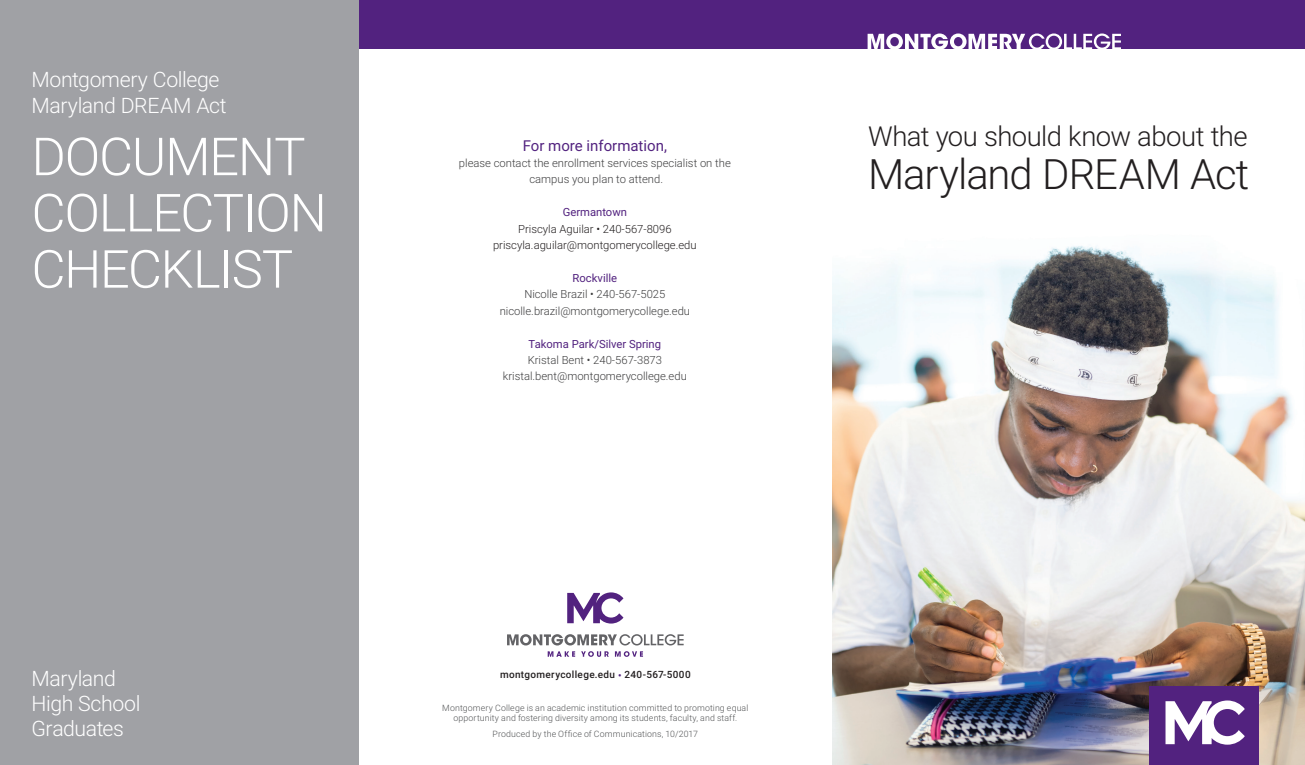
<style>
.page{position:relative;width:1305px;height:765px;background:#fff}
.page>*{position:absolute;margin:0;border:0;box-sizing:border-box;transform-origin:0 0}
.t1{font:300 52.5px/56.2px "Roboto";letter-spacing:-.025em;color:#fff}
.t2{font:300 41.88px "Roboto";letter-spacing:-.025em;color:#231f20}
.t3{font:300 27.5px "Roboto";letter-spacing:-.02em;color:#231f20}
.t4{font:300 21.25px/25px "Roboto";letter-spacing:-.02em;color:#fff}
.t5{font:15px "Roboto";color:#52227f}
.t6{font:300 11.25px/16.2px "Roboto";color:#3e3e3f;text-align:center}
.t7{font:300 11.25px/16.2px "Roboto";color:#231f20;text-align:center}
.t8{font:500 10px "Roboto";letter-spacing:.035em;color:#231f20}
.t9{font:300 8.75px/10px "Roboto";letter-spacing:.015em;color:#545557;text-align:center}
.s1{font-weight:400;color:#52227f}
.s2{color:#52227f}
</style>
<div class="page">
<div style="left:358px;top:0;width:947px;height:49px;background:#52227f"></div>
<img style="left:832px;top:245px;width:473px;height:520px">
<svg style="left:868px;top:34px;width:253px;height:15px"></svg>
<div style="left:1149px;top:686px;width:110px;height:79px;background:#52227f"></div>
<svg style="left:1166px;top:701px;width:79px;height:44px"></svg>
<div style="left:0;top:0;width:358px;height:765px;background:#a0a1a5"></div>
<svg style="left:567px;top:592px;width:56px;height:32px"></svg>
<svg style="left:507px;top:634px;width:177px;height:23px"></svg>
<p class="t4" style="left:32px;top:66px;width:197px;line-height:26.2px">Montgomery College<br>Maryland DREAM Act</p>
<p class="t1" style="left:32px;top:126px;width:297px">DOCUMENT<br>COLLECTION<br>CHECKLIST</p>
<p class="t4" style="left:32px;top:665px;width:110px">Maryland<br>High School<br>Graduates</p>
<p class="t5" style="left:523px;top:135px;width:146px">For more information,</p>
<p class="t6" style="left:459px;top:154px;width:273px">please contact the enrollment services specialist on the campus you plan to attend.</p>
<p class="t7" style="left:493px;top:204px;width:205px"><span class="s1">Germantown<br></span>Priscyla Aguilar • 240-567-8096 priscyla.aguilar@montgomerycollege.edu</p>
<p class="t6" style="left:500px;top:269px;width:192px"><span class="s1">Rockville<br></span>Nicolle Brazil • 240-567-5025 nicolle.brazil@montgomerycollege.edu</p>
<p class="t6" style="left:503px;top:335px;width:185px"><span class="s1">Takoma Park/Silver Spring<br></span>Kristal Bent • 240-567-3873 kristal.bent@montgomerycollege.edu</p>
<p class="t8" style="left:500px;top:668px;width:192px">montgomerycollege.edu <span class="s2">•</span> 240-567-5000</p>
<p class="t9" style="left:442px;top:703px;width:308px">Montgomery College is an academic institution committed to promoting equal opportunity and fostering diversity among its students, faculty, and staff.</p>
<p class="t9" style="left:493px;top:728px;width:207px">Produced by the Office of Communications, 10/2017</p>
<p class="t3" style="left:868px;top:117px;width:381px">What you should know about the</p>
<p class="t2" style="left:868px;top:145px;width:383px">Maryland DREAM Act</p>
</div>
